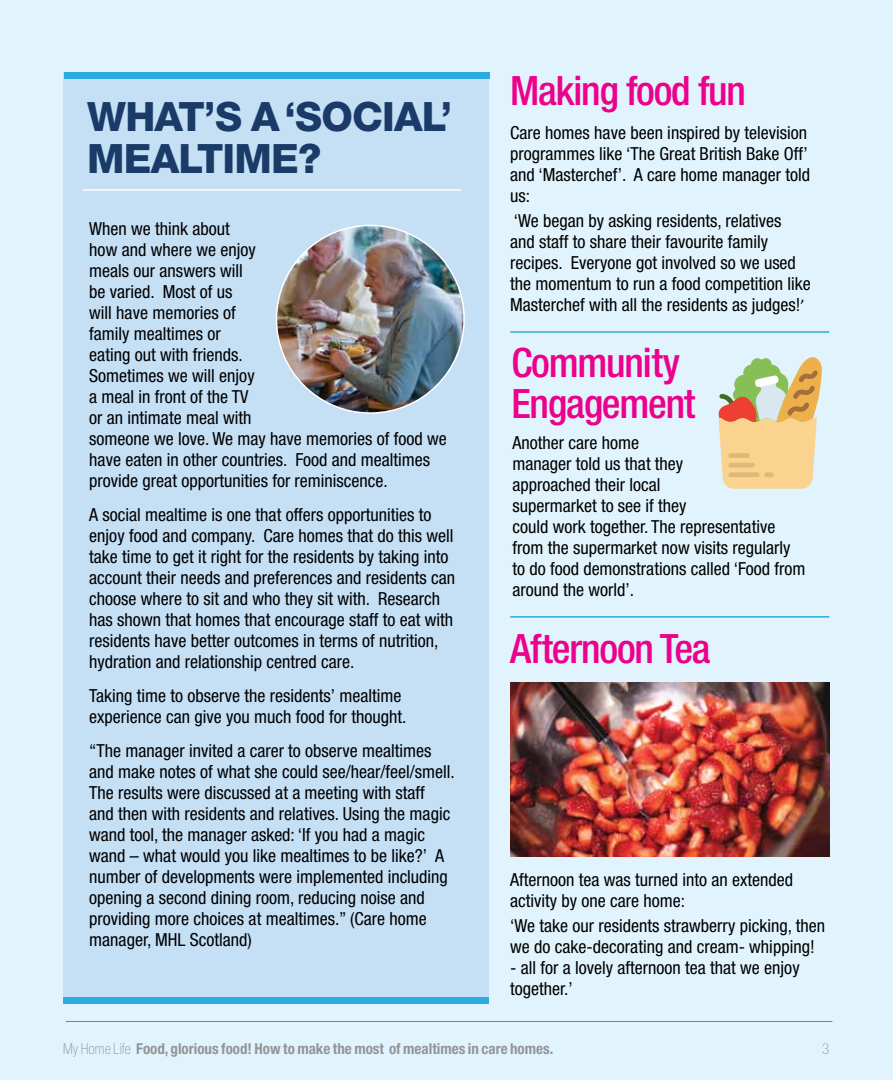
<style>
.page{position:relative;width:893px;height:1080px;background:#e1f4fd}
.page>*{position:absolute;margin:0;border:0;box-sizing:border-box;transform-origin:0 0}
.t1{font:500 condensed 40.5px/40.5px "Helvetica Neue";letter-spacing:-.03em;color:#ec008c}
.t2{font:800 40.5px/42px "Helvetica Neue";letter-spacing:-.02em;color:#1a3b68}
.t3{font:condensed 18px/21px "Helvetica Neue";color:#000}
.t4{font:700 condensed 15px "Helvetica Neue";color:#939598}
.t5{font:100 condensed 15px "Helvetica Neue";color:#939598}
.s1{font-family:"Calibri";font-stretch:normal;font-size:16.5px}
.s2{font-weight:100}
</style>
<div class="page">
<hr style="left:66px;top:1021px;width:766px;height:1px;background:#00aeef">
<div style="left:64px;top:72px;width:425px;height:928px;background:#c5dff5"></div>
<hr style="left:83px;top:189px;width:378px;height:2px;background:#fff">
<hr style="left:510px;top:331px;width:319px;height:2px;background:#2cabe2">
<hr style="left:510px;top:616px;width:319px;height:2px;background:#2cabe2">
<img style="left:510px;top:682px;width:319px;height:175px">
<img style="left:276px;top:225px;width:188px;height:188px;border-radius:94px">
<div style="left:65px;top:72px;width:425px;height:7px;background:#2cabe2"></div>
<div style="left:64px;top:997px;width:425px;height:6px;background:#2cabe2"></div>
<svg style="left:718px;top:357px;width:104px;height:132px"></svg>
<div style="left:728px;top:453px;width:22px;height:5px;background:#e0b878;border-radius:2px"></div>
<div style="left:728px;top:463px;width:27px;height:5px;background:#e0b878;border-radius:2px"></div>
<div style="left:728px;top:472px;width:31px;height:5px;background:#e0b878;border-radius:2px"></div>
<div style="left:764px;top:472px;width:10px;height:5px;background:#e0b878;border-radius:2px"></div>
<h1 class="t2" style="left:87px;top:95px;width:367px">WHAT’S A ‘SOCIAL’<br>MEALTIME?</h1>
<p class="t3" style="left:89px;top:218px;width:359px">When we think about<br>how and where we enjoy<br>meals our answers will<br>be varied. Most of us<br>will have memories of<br>family mealtimes or<br>eating out with friends.<br>Sometimes we will enjoy<br>a meal in front of the TV<br>or an intimate meal with<br>someone we love. We may have memories of food we have eaten in other countries. Food and mealtimes provide great opportunities for reminiscence.</p>
<p class="t3" style="left:89px;top:504px;width:367px">A social mealtime is one that offers opportunities to enjoy food and company. Care homes that do this well take time to get it right for the residents by taking into account their needs and preferences and residents can choose where to sit and who they sit with. Research has shown that homes that encourage staff to eat with residents have better outcomes in terms of nutrition, hydration and relationship centred care.</p>
<p class="t3" style="left:89px;top:685px;width:319px">Taking time to observe the residents’ mealtime experience can give you much food for thought.</p>
<p class="t3" style="left:89px;top:740px;width:367px">“The manager invited a carer to observe mealtimes and make notes of what she could see/hear/feel/smell.<br>The results were discussed at a meeting with staff<br>and then with residents and relatives. Using the magic wand tool, the manager asked: ‘If you had a magic wand – what would you like mealtimes to be like?’ A number of developments were implemented including opening a second dining room, reducing noise and providing more choices at mealtimes.” (Care home manager, MHL Scotland)</p>
<h1 class="t1" style="left:510px;top:70px;width:237px">Making food fun</h1>
<p class="t3" style="left:510px;top:122px;width:301px">Care homes have been inspired by television programmes like ‘The Great British Bake Off’ and ‘Masterchef’. A care home manager told us:</p>
<p class="t3" style="left:510px;top:210px;width:302px">‘We began by asking residents, relatives<br>and staff to share their favourite family recipes. Everyone got involved so we used the momentum to run a food competition like Masterchef with all the residents as judges!<span class="s1">’</span></p>
<h1 class="t1" style="left:511px;top:342px;width:185px">Community<br>Engagement</h1>
<p class="t3" style="left:512px;top:432px;width:294px">Another care home<br>manager told us that they<br>approached their local<br>supermarket to see if they<br>could work together. The representative from the supermarket now visits regularly to do food demonstrations called ‘Food from around the world’.</p>
<h1 class="t1" style="left:510px;top:628px;width:202px">Afternoon Tea</h1>
<p class="t3" style="left:510px;top:869px;width:284px">Afternoon tea was turned into an extended activity by one care home:</p>
<p class="t3" style="left:510px;top:915px;width:316px">‘We take our residents strawberry picking, then we do cake-decorating and cream- whipping!</p>
<p class="t3" style="left:510px;top:957px;width:291px">- all for a lovely afternoon tea that we enjoy together.’</p>
<p class="t4" style="left:63px;top:1040px;width:492px"><span class="s2">My Home Life</span> Food, glorious food! How to make the most of mealtimes in care homes.</p>
<p class="t5" style="left:822px;top:1041px;width:9px">3</p>
</div>
